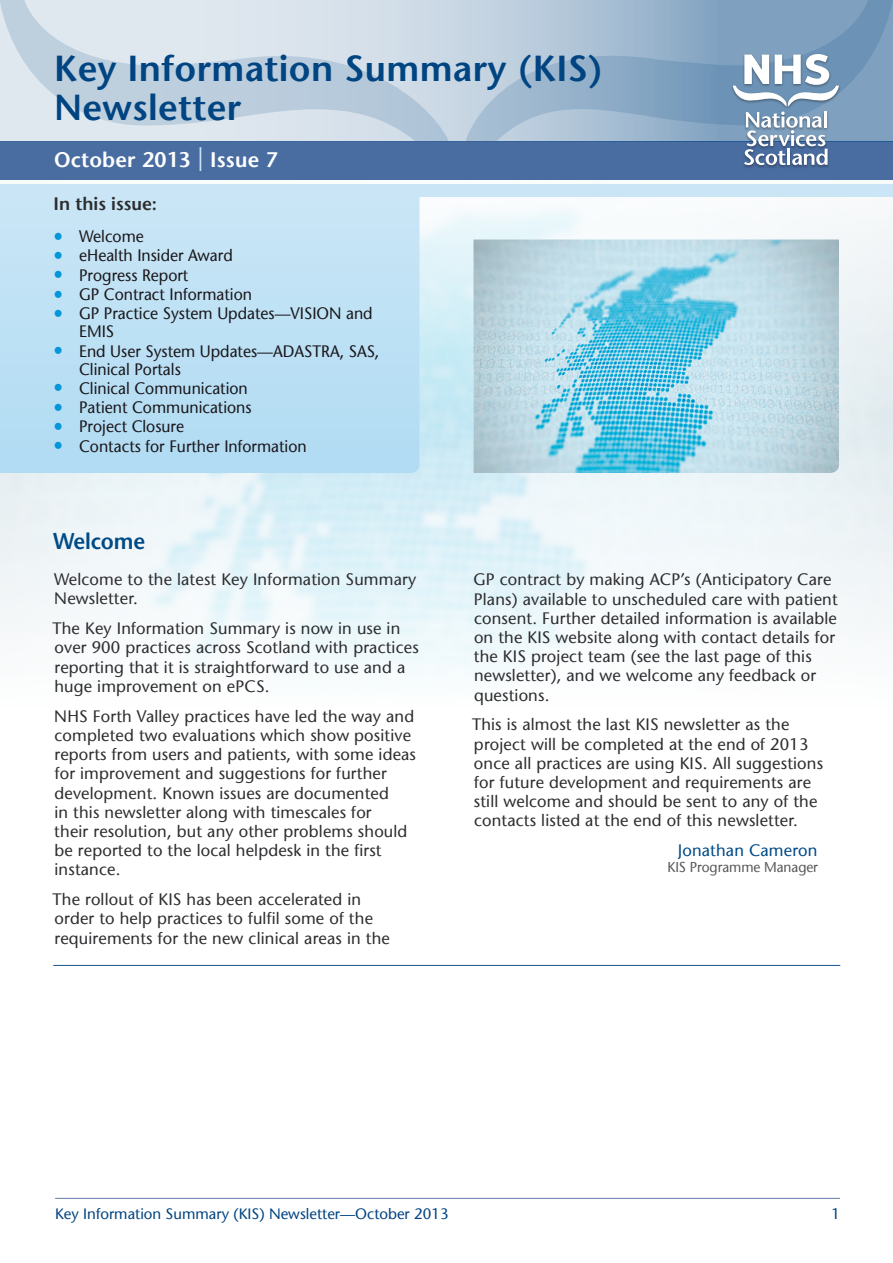
<style>
.page{position:relative;width:893px;height:1263px;background:#fff}
.page>*{position:absolute;margin:0;border:0;box-sizing:border-box;transform-origin:0 0}
.Heading{font:600 36px "Stone Sans";letter-spacing:.01em;color:#004481}
.t1{font:600 22.5px "Stone Sans";letter-spacing:-.01em;color:#004a86;scale:.96 1}
.Date{font:600 21px "Stone Sans";letter-spacing:.01em;color:#fff}
.InThisIssue{font:600 18px "Stone Sans";color:#2d2c2f}
.body_2_cols{font:16.5px/19.2px "Stone Sans";letter-spacing:.01em;color:#2d2c2f}
.Latest_Bullet{font:16.5px/18px "Stone Sans";color:#1a171c;scale:.96 1}
.signature{font:16.5px "Stone Sans";letter-spacing:.01em;color:#004a86}
.page_number{font:15px "Stone Sans";color:#004481}
.signature-2{font:14.25px "Stone Sans";letter-spacing:-.005em;color:#58585a;scale:.96 1}
.s1{font-weight:400;font-size:24px;color:#cae9f8}
.s2{font-family:"Arial";color:#0096d9}
</style>
<div class="page">
<hr style="left:55px;top:1198px;width:785px;height:1px;background:#637ead">
<div style="left:0;top:184px;width:893px;height:13px;background:#cae6f6"></div>
<div style="left:0;top:141px;width:893px;height:39px;background:#496da1"></div>
<svg style="left:0;top:1px;width:893px;height:140px;background:#b5c8da"></svg>
<div style="left:730px;top:53px;width:111px;height:116px;background:#1a171c;opacity:.45"></div>
<svg style="left:733px;top:54px;width:106px;height:111px"></svg>
<svg style="left:0;top:197px;width:419px;height:276px;background:#bde0f4"></svg>
<hr style="left:54px;top:965px;width:786px;height:1px;background:#18568f">
<img style="left:473px;top:239px;width:366px;height:234px">
<p class="Heading" style="left:54px;top:47px;width:550px">Key Information Summary (KIS)</p>
<p class="Heading" style="left:54px;top:86px;width:189px">Newsletter</p>
<p class="Date" style="left:54px;top:147px;width:225px">October 2013 <span class="s1">|</span> Issue 7</p>
<p class="InThisIssue" style="left:54px;top:193px;width:105px">In this issue:</p>
<p class="Latest_Bullet" style="left:54px;top:227px;width:96px"><span class="s2">●</span> Welcome</p>
<p class="Latest_Bullet" style="left:54px;top:247px;width:188px"><span class="s2">●</span> eHealth Insider Award</p>
<p class="Latest_Bullet" style="left:54px;top:266px;width:142px"><span class="s2">●</span> Progress Report</p>
<p class="Latest_Bullet" style="left:54px;top:285px;width:208px"><span class="s2">●</span> GP Contract Information</p>
<p class="Latest_Bullet" style="left:79px;top:305px;width:307px;text-indent:-26px"><span class="s2">●</span> GP Practice System Updates—VISION and<br>EMIS</p>
<p class="Latest_Bullet" style="left:79px;top:342px;width:314px;text-indent:-26px"><span class="s2">●</span> End User System Updates—ADASTRA, SAS,<br>Clinical Portals</p>
<p class="Latest_Bullet" style="left:54px;top:379px;width:204px"><span class="s2">●</span> Clinical Communication</p>
<p class="Latest_Bullet" style="left:54px;top:398px;width:208px"><span class="s2">●</span> Patient Communications</p>
<p class="Latest_Bullet" style="left:54px;top:418px;width:137px"><span class="s2">●</span> Project Closure</p>
<p class="Latest_Bullet" style="left:54px;top:437px;width:265px"><span class="s2">●</span> Contacts for Further Information</p>
<p class="t1" style="left:53px;top:528px;width:97px">Welcome</p>
<p class="body_2_cols" style="left:54px;top:570px;width:364px">Welcome to the latest Key Information Summary<br>Newsletter.</p>
<p class="body_2_cols" style="left:52px;top:619px;width:368px">The Key Information Summary is now in use in over 900 practices across Scotland with practices reporting that it is straightforward to use and a huge improvement on ePCS.</p>
<p class="body_2_cols" style="left:54px;top:706px;width:363px">NHS Forth Valley practices have led the way and completed two evaluations which show positive reports from users and patients, with some ideas for improvement and suggestions for further development. Known issues are documented<br>in this newsletter along with timescales for<br>their resolution, but any other problems should be reported to the local helpdesk in the first instance.</p>
<p class="body_2_cols" style="left:53px;top:890px;width:339px">The rollout of KIS has been accelerated in order to help practices to fulfil some of the requirements for the new clinical areas in the</p>
<p class="body_2_cols" style="left:473px;top:570px;width:366px">GP contract by making ACP’s (Anticipatory Care Plans) available to unscheduled care with patient consent. Further detailed information is available on the KIS website along with contact details for the KIS project team (see the last page of this newsletter), and we welcome any feedback or questions.</p>
<p class="body_2_cols" style="left:472px;top:715px;width:353px">This is almost the last KIS newsletter as the project will be completed at the end of 2013 once all practices are using KIS. All suggestions for future development and requirements are still welcome and should be sent to any of the contacts listed at the end of this newsletter.</p>
<p class="signature" style="left:678px;top:841px;width:141px">Jonathan Cameron</p>
<p class="signature-2" style="left:667px;top:858px;width:158px">KIS Programme Manager</p>
<p class="page_number" style="left:55px;top:1205px;width:395px">Key Information Summary (KIS) Newsletter—October 2013</p>
<p class="page_number" style="left:831px;top:1205px;width:10px">1</p>
</div>
